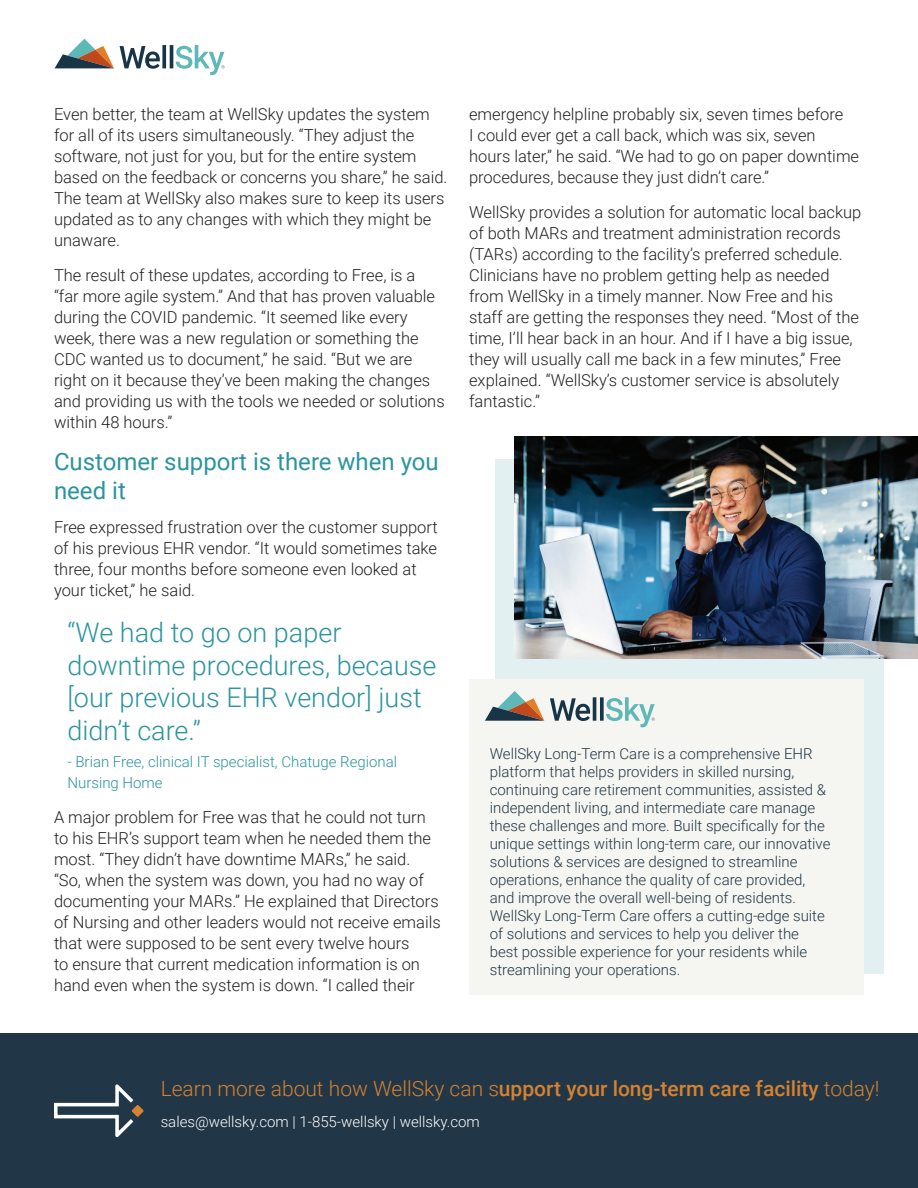
<style>
.page{position:relative;width:918px;height:1188px;background:#fff}
.page>*{position:absolute;margin:0;border:0;box-sizing:border-box;transform-origin:0 0}
.t1{font:300 27px/32.4px "Roboto";color:#2a949e}
.t2{font:24px/28.8px "Roboto";color:#2a949e}
.t3{font:300 21px "Roboto";color:#d58232}
.t4{font:300 16.5px/21px "Roboto";color:#231f20}
.t5{font:300 15px/18px "Roboto";color:#213646}
.t6{font:300 15px/21px "Roboto";color:#2a949e}
.t7{font:300 15px "Roboto";color:#fff}
.s1{font-weight:500}
</style>
<div class="page">
<div style="left:495px;top:459px;width:389px;height:515px;background:#e2f0f2"></div>
<div style="left:0;top:1034px;width:918px;height:154px;background:#213646"></div>
<svg style="left:54px;top:1084px;width:90px;height:53px"></svg>
<div style="left:470px;top:679px;width:394px;height:316px;background:#f5f5f1"></div>
<svg style="left:485px;top:691px;width:59px;height:30px"></svg>
<svg style="left:550px;top:697px;width:105px;height:30px"></svg>
<img style="left:515px;top:436px;width:403px;height:223px">
<svg style="left:55px;top:39px;width:59px;height:29px"></svg>
<svg style="left:120px;top:45px;width:104px;height:30px"></svg>
<p class="t4" style="left:54px;top:103px;width:395px">Even better, the team at WellSky updates the system for all of its users simultaneously. “They adjust the software, not just for you, but for the entire system based on the feedback or concerns you share,” he said.<br>The team at WellSky also makes sure to keep its users updated as to any changes with which they might be unaware.</p>
<p class="t4" style="left:54px;top:264px;width:392px">The result of these updates, according to Free, is a<br>“far more agile system.” And that has proven valuable during the COVID pandemic. “It seemed like every week, there was a new regulation or something the CDC wanted us to document,” he said. “But we are right on it because they’ve been making the changes and providing us with the tools we needed or solutions within 48 hours.”</p>
<h2 class="t2" style="left:54px;top:446px;width:386px">Customer support is there when you need it</h2>
<p class="t4" style="left:54px;top:516px;width:385px">Free expressed frustration over the customer support of his previous EHR vendor. “It would sometimes take three, four months before someone even looked at your ticket,” he said.</p>
<h1 class="t1" style="left:68px;top:616px;width:370px">“We had to go on paper downtime procedures, because [our previous EHR vendor] just didn’t care.”</h1>
<p class="t6" style="left:68px;top:751px;width:331px">- Brian Free, clinical IT specialist, Chatuge Regional<br>Nursing Home</p>
<p class="t4" style="left:54px;top:806px;width:388px">A major problem for Free was that he could not turn to his EHR’s support team when he needed them the most. “They didn’t have downtime MARs,” he said. “So, when the system was down, you had no way of documenting your MARs.” He explained that Directors of Nursing and other leaders would not receive emails that were supposed to be sent every twelve hours<br>to ensure that current medication information is on hand even when the system is down. “I called their</p>
<p class="t4" style="left:469px;top:103px;width:392px">emergency helpline probably six, seven times before<br>I could ever get a call back, which was six, seven hours later,” he said. “We had to go on paper downtime procedures, because they just didn’t care.”</p>
<p class="t4" style="left:469px;top:201px;width:394px">WellSky provides a solution for automatic local backup of both MARs and treatment administration records (TARs) according to the facility’s preferred schedule.<br>Clinicians have no problem getting help as needed from WellSky in a timely manner. Now Free and his staff are getting the responses they need. “Most of the time, I’ll hear back in an hour. And if I have a big issue, they will usually call me back in a few minutes,” Free explained. “WellSky’s customer service is absolutely fantastic.”</p>
<p class="t5" style="left:490px;top:744px;width:342px">WellSky Long-Term Care is a comprehensive EHR platform that helps providers in skilled nursing, continuing care retirement communities, assisted &amp; independent living, and intermediate care manage these challenges and more. Built specifically for the unique settings within long-term care, our innovative solutions &amp; services are designed to streamline operations, enhance the quality of care provided, and improve the overall well-being of residents.<br>WellSky Long-Term Care offers a cutting-edge suite of solutions and services to help you deliver the best possible experience for your residents while streamlining your operations.</p>
<p class="t3" style="left:161px;top:1074px;width:720px">Learn more about how WellSky can s<span class="s1">upport your long-term care facility</span> today!</p>
<p class="t7" style="left:161px;top:1112px;width:321px">sales@wellsky.com | 1-855-wellsky | wellsky.com</p>
</div>
